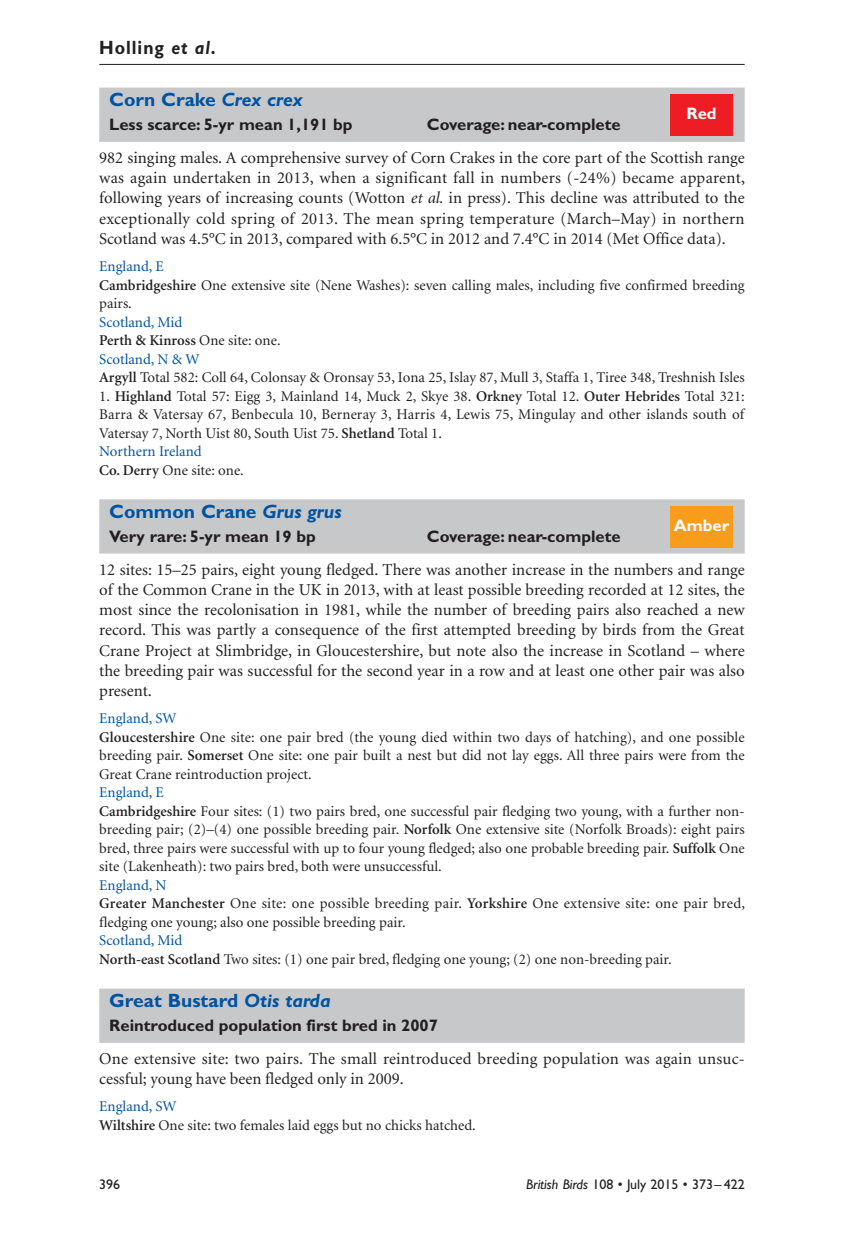
<style>
.page{position:relative;width:844px;height:1241px;background:#fff}
.page>*{position:absolute;margin:0;border:0;box-sizing:border-box;transform-origin:0 0}
.t1{font:700 19.25px "Gill Sans";color:#0153a0}
.t2{font:700 19.25px "Gill Sans";letter-spacing:.055em;color:#231f20;scale:.91 1}
.t3{font:16.62px/20.3px "Minion";color:#231f20;text-align:justify}
.t4{font:700 16.62px "Gill Sans";color:#231f20}
.t5{font:700 16.62px "Gill Sans";color:#fff}
.t6{font:14.88px/18.6px "Minion";color:#231f20}
.t7{font:14px "Gill Sans";color:#231f20}
.s1{font-style:italic}
.s2{color:#0153a0}
.s3{font-weight:600}
</style>
<div class="page">
<div style="left:99px;top:88px;width:645px;height:54px;background:#c7c8ca"></div>
<div style="left:99px;top:499px;width:645px;height:54px;background:#c7c8ca"></div>
<div style="left:99px;top:988px;width:645px;height:54px;background:#c7c8ca"></div>
<hr style="left:99px;top:64px;width:645px;height:1px;background:#231f20">
<div style="left:670px;top:95px;width:62px;height:41px;background:#ee1d23"></div>
<div style="left:670px;top:506px;width:62px;height:41px;background:#f89c1c"></div>
<p class="t2" style="left:99px;top:41px;width:129px">Holling <span class="s1">et al</span>.</p>
<p class="t1" style="left:109px;top:92px;width:195px">Corn Crake <span class="s1">Crex crex</span></p>
<p class="t4" style="left:109px;top:118px;width:245px">Less scarce: 5-yr mean 1,191 bp</p>
<p class="t4" style="left:427px;top:118px;width:195px">Coverage: near-complete</p>
<p class="t3" style="left:99px;top:149px;width:647px">982 singing males. A comprehensive survey of Corn Crakes in the core part of the Scottish range was again undertaken in 2013, when a significant fall in numbers (-24%) became apparent, following years of increasing counts (Wotton <span class="s1">et al.</span> in press). This decline was attributed to the exceptionally cold spring of 2013. The mean spring temperature (March–May) in northern Scotland was 4.5°C in 2013, compared with 6.5°C in 2012 and 7.4°C in 2014 (Met Office data).</p>
<p class="t6" style="left:99px;top:258px;width:646px"><span class="s2">England, E<br></span><span class="s3">Cambridgeshire</span> One extensive site (Nene Washes): seven calling males, including five confirmed breeding pairs.</p>
<p class="t6" style="left:99px;top:314px;width:646px"><span class="s2">Scotland, Mid<br></span><span class="s3">Perth &amp; Kinross</span> One site: one.<br><span class="s2">Scotland, N &amp; W<br></span><span class="s3">Argyll</span> Total 582: Coll 64, Colonsay &amp; Oronsay 53, Iona 25, Islay 87, Mull 3, Staffa 1, Tiree 348, Treshnish Isles</p>
<p class="t6" style="left:99px;top:388px;width:647px">1. <span class="s3">Highland</span> Total 57: Eigg 3, Mainland 14, Muck 2, Skye 38. <span class="s3">Orkney</span> Total 12. <span class="s3">Outer Hebrides</span> Total 321:<br>Barra &amp; Vatersay 67, Benbecula 10, Berneray 3, Harris 4, Lewis 75, Mingulay and other islands south of Vatersay 7, North Uist 80, South Uist 75. <span class="s3">Shetland</span> Total 1.<br><span class="s2">Northern Ireland<br></span><span class="s3">Co. Derry</span> One site: one.</p>
<p class="t1" style="left:109px;top:504px;width:234px">Common Crane <span class="s1">Grus grus</span></p>
<p class="t4" style="left:109px;top:530px;width:208px">Very rare: 5-yr mean 19 bp</p>
<p class="t4" style="left:427px;top:530px;width:195px">Coverage: near-complete</p>
<p class="t3" style="left:99px;top:560px;width:646px">12 sites: 15–25 pairs, eight young fledged. There was another increase in the numbers and range of the Common Crane in the UK in 2013, with at least possible breeding recorded at 12 sites, the most since the recolonisation in 1981, while the number of breeding pairs also reached a new record. This was partly a consequence of the first attempted breeding by birds from the Great Crane Project at Slimbridge, in Gloucestershire, but note also the increase in Scotland – where the breeding pair was successful for the second year in a row and at least one other pair was also present.</p>
<p class="t6" style="left:99px;top:710px;width:646px"><span class="s2">England, SW<br></span><span class="s3">Gloucestershire</span> One site: one pair bred (the young died within two days of hatching), and one possible breeding pair. <span class="s3">Somerset</span> One site: one pair built a nest but did not lay eggs. All three pairs were from the Great Crane reintroduction project.</p>
<p class="t6" style="left:99px;top:784px;width:646px"><span class="s2">England, E<br></span><span class="s3">Cambridgeshire</span> Four sites: (1) two pairs bred, one successful pair fledging two young, with a further non&shy;breeding pair; (2)–(4) one possible breeding pair. <span class="s3">Norfolk</span> One extensive site (Norfolk Broads): eight pairs bred, three pairs were successful with up to four young fledged; also one probable breeding pair. <span class="s3">Suffolk</span> One site (Lakenheath): two pairs bred, both were unsuccessful.</p>
<p class="t6" style="left:99px;top:876px;width:647px"><span class="s2">England, N<br></span><span class="s3">Greater Manchester</span> One site: one possible breeding pair. <span class="s3">Yorkshire</span> One extensive site: one pair bred, fledging one young; also one possible breeding pair.</p>
<p class="t6" style="left:99px;top:932px;width:573px"><span class="s2">Scotland, Mid<br></span><span class="s3">North-east Scotland</span> Two sites: (1) one pair bred, fledging one young; (2) one non-breeding pair.</p>
<p class="t1" style="left:109px;top:992px;width:223px">Great Bustard <span class="s1">Otis tarda</span></p>
<p class="t4" style="left:109px;top:1019px;width:330px">Reintroduced population first bred in 2007</p>
<p class="t3" style="left:99px;top:1049px;width:647px">One extensive site: two pairs. The small reintroduced breeding population was again unsuc&shy;cessful; young have been fledged only in 2009.</p>
<p class="t6" style="left:99px;top:1098px;width:378px"><span class="s2">England, SW<br></span><span class="s3">Wiltshire</span> One site: two females laid eggs but no chicks hatched.</p>
<p class="t5" style="left:686px;top:107px;width:32px">Red</p>
<p class="t5" style="left:673px;top:519px;width:57px">Amber</p>
<p class="t7" style="left:99px;top:1179px;width:22px">396</p>
<p class="t7" style="left:526px;top:1179px;width:220px"><span class="s1">British Birds</span> 108 • July 2015 • 373– 422</p>
</div>
